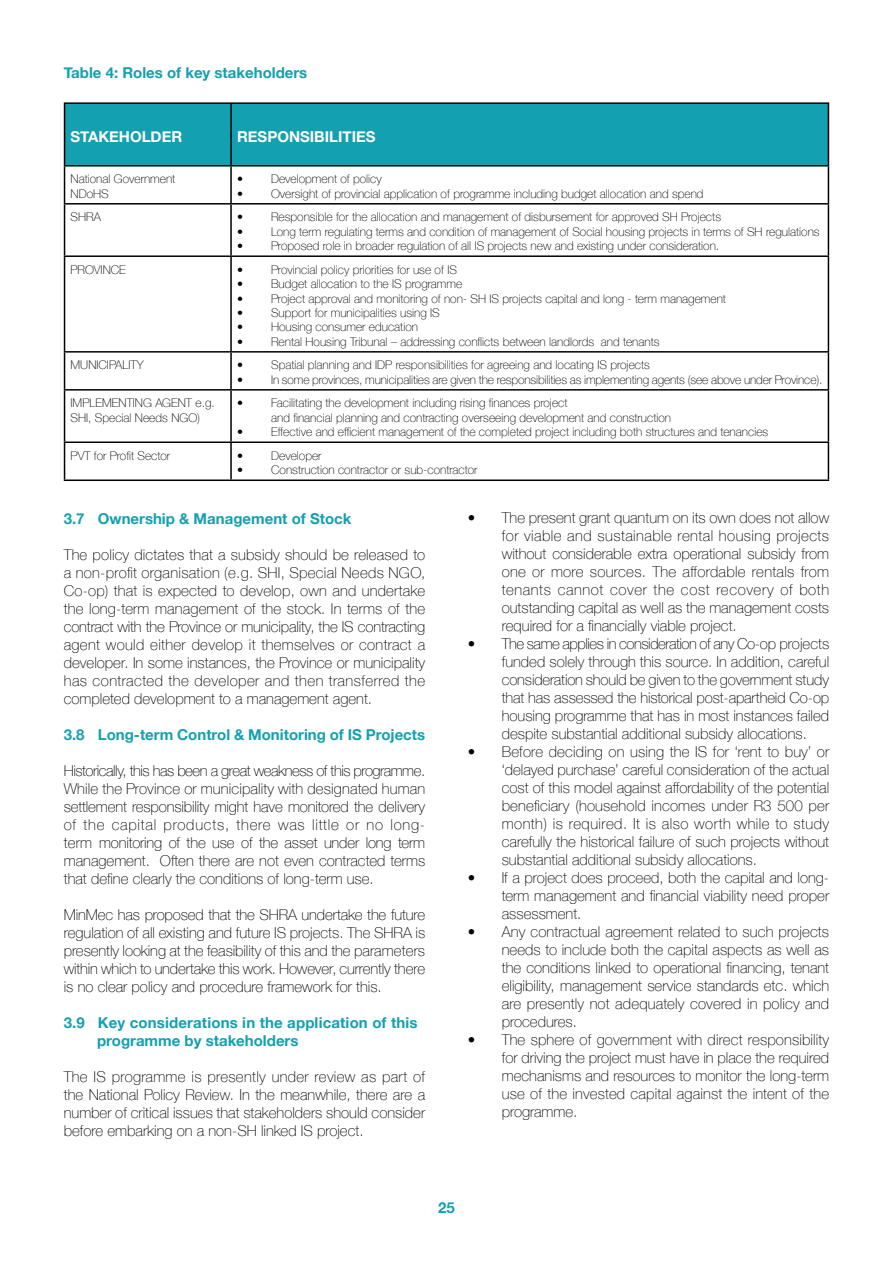
<style>
.page{position:relative;width:893px;height:1263px;background:#fff}
.page>*{position:absolute;margin:0;border:0;box-sizing:border-box;transform-origin:0 0}
.t1{font:100 15px/18px "Helvetica Neue";color:#000;text-align:justify}
.t2{font:700 15px/18px "Helvetica Neue";color:#13a0b0}
.t3{font:700 15px "Helvetica Neue";color:#fff}
.t4{font:100 12px/14.4px "Helvetica Neue";color:#000}
</style>
<div class="page">
<div style="left:65px;top:104px;width:763px;height:61px;background:#13a0b0"></div>
<hr style="left:230px;top:104px;width:2px;height:61px;background:#000">
<hr style="left:230px;top:167px;width:2px;height:36px;background:#000">
<hr style="left:230px;top:205px;width:2px;height:50px;background:#000">
<hr style="left:230px;top:257px;width:2px;height:94px;background:#000">
<hr style="left:230px;top:353px;width:2px;height:36px;background:#000">
<hr style="left:230px;top:391px;width:2px;height:50px;background:#000">
<hr style="left:230px;top:443px;width:2px;height:36px;background:#000">
<hr style="left:64px;top:102px;width:167px;height:2px;background:#000">
<hr style="left:64px;top:104px;width:1px;height:61px;background:#000">
<hr style="left:231px;top:102px;width:598px;height:2px;background:#000">
<hr style="left:828px;top:104px;width:1px;height:61px;background:#000">
<hr style="left:64px;top:165px;width:167px;height:2px;background:#000">
<hr style="left:64px;top:167px;width:1px;height:36px;background:#000">
<hr style="left:231px;top:165px;width:598px;height:2px;background:#000">
<hr style="left:828px;top:167px;width:1px;height:36px;background:#000">
<hr style="left:64px;top:203px;width:167px;height:2px;background:#000">
<hr style="left:64px;top:205px;width:1px;height:50px;background:#000">
<hr style="left:231px;top:203px;width:598px;height:2px;background:#000">
<hr style="left:828px;top:205px;width:1px;height:50px;background:#000">
<hr style="left:64px;top:255px;width:167px;height:2px;background:#000">
<hr style="left:64px;top:257px;width:1px;height:94px;background:#000">
<hr style="left:231px;top:255px;width:598px;height:2px;background:#000">
<hr style="left:828px;top:257px;width:1px;height:94px;background:#000">
<hr style="left:64px;top:351px;width:167px;height:2px;background:#000">
<hr style="left:64px;top:353px;width:1px;height:36px;background:#000">
<hr style="left:231px;top:351px;width:598px;height:2px;background:#000">
<hr style="left:828px;top:353px;width:1px;height:36px;background:#000">
<hr style="left:64px;top:389px;width:167px;height:2px;background:#000">
<hr style="left:64px;top:391px;width:1px;height:50px;background:#000">
<hr style="left:231px;top:389px;width:598px;height:2px;background:#000">
<hr style="left:828px;top:391px;width:1px;height:50px;background:#000">
<hr style="left:64px;top:441px;width:167px;height:2px;background:#000">
<hr style="left:64px;top:443px;width:1px;height:36px;background:#000">
<hr style="left:231px;top:441px;width:598px;height:2px;background:#000">
<hr style="left:828px;top:443px;width:1px;height:36px;background:#000">
<hr style="left:64px;top:479px;width:167px;height:2px;background:#000">
<hr style="left:231px;top:479px;width:598px;height:2px;background:#000">
<p class="t2" style="left:64px;top:64px;width:245px">Table 4: Roles of key stakeholders</p>
<p class="t3" style="left:71px;top:125px;width:113px">STAKEHOLDER</p>
<p class="t3" style="left:237px;top:125px;width:140px">RESPONSIBILITIES</p>
<p class="t4" style="left:71px;top:171px;width:106px">National Government<br>NDoHS</p>
<p class="t4" style="left:237px;top:171px;width:146px">• Development of policy</p>
<p class="t4" style="left:237px;top:186px;width:468px">• Oversight of provincial application of programme including budget allocation and spend</p>
<p class="t4" style="left:71px;top:209px;width:32px">SHRA</p>
<p class="t4" style="left:237px;top:209px;width:485px">• Responsible for the allocation and management of disbursement for approved SH Projects</p>
<p class="t4" style="left:237px;top:224px;width:584px">• Long term regulating terms and condition of management of Social housing projects in terms of SH regulations</p>
<p class="t4" style="left:237px;top:238px;width:484px">• Proposed role in broader regulation of all IS projects new and existing under consideration.</p>
<p class="t4" style="left:71px;top:262px;width:57px">PROVINCE</p>
<p class="t4" style="left:237px;top:262px;width:221px">• Provincial policy priorities for use of IS</p>
<p class="t4" style="left:237px;top:276px;width:227px">• Budget allocation to the IS programme</p>
<p class="t4" style="left:237px;top:291px;width:490px">• Project approval and monitoring of non- SH IS projects capital and long - term management</p>
<p class="t4" style="left:237px;top:305px;width:204px">• Support for municipalities using IS</p>
<p class="t4" style="left:237px;top:319px;width:183px">• Housing consumer education</p>
<p class="t4" style="left:237px;top:334px;width:424px">• Rental Housing Tribunal – addressing conflicts between landlords and tenants</p>
<p class="t4" style="left:71px;top:357px;width:75px">MUNICIPALITY</p>
<p class="t4" style="left:237px;top:357px;width:414px">• Spatial planning and IDP responsibilities for agreeing and locating IS projects</p>
<p class="t4" style="left:237px;top:372px;width:587px">• In some provinces, municipalities are given the responsibilities as implementing agents (see above under Province).</p>
<p class="t4" style="left:71px;top:395px;width:146px">IMPLEMENTING AGENT e.g.<br>SHI, Special Needs NGO)</p>
<p class="t4" style="left:271px;top:395px;width:402px;text-indent:-34px">• Facilitating the development including rising finances project<br>and financial planning and contracting overseeing development and construction</p>
<p class="t4" style="left:237px;top:424px;width:533px">• Effective and efficient management of the completed project including both structures and tenancies</p>
<p class="t4" style="left:71px;top:448px;width:101px">PVT for Profit Sector</p>
<p class="t4" style="left:237px;top:448px;width:86px">• Developer</p>
<p class="t4" style="left:237px;top:462px;width:242px">• Construction contractor or sub-contractor</p>
<p class="t2" style="left:64px;top:509px;width:289px">3.7 Ownership &amp; Management of Stock</p>
<p class="t1" style="left:64px;top:544px;width:363px">The policy dictates that a subsidy should be released to a non-profit organisation (e.g. SHI, Special Needs NGO, Co-op) that is expected to develop, own and undertake the long-term management of the stock. In terms of the contract with the Province or municipality, the IS contracting agent would either develop it themselves or contract a developer. In some instances, the Province or municipality has contracted the developer and then transferred the completed development to a management agent.</p>
<p class="t2" style="left:64px;top:725px;width:363px">3.8 Long-term Control &amp; Monitoring of IS Projects</p>
<p class="t1" style="left:64px;top:760px;width:363px">Historically, this has been a great weakness of this programme.<br>While the Province or municipality with designated human settlement responsibility might have monitored the delivery of the capital products, there was little or no long&shy;term monitoring of the use of the asset under long term management. Often there are not even contracted terms that define clearly the conditions of long-term use.</p>
<p class="t1" style="left:64px;top:904px;width:363px">MinMec has proposed that the SHRA undertake the future regulation of all existing and future IS projects. The SHRA is presently looking at the feasibility of this and the parameters within which to undertake this work. However, currently there is no clear policy and procedure framework for this.</p>
<p class="t2" style="left:97px;top:1013px;width:322px;text-indent:-33px">3.9 Key considerations in the application of this programme by stakeholders</p>
<p class="t1" style="left:64px;top:1066px;width:363px">The IS programme is presently under review as part of the National Policy Review. In the meanwhile, there are a number of critical issues that stakeholders should consider before embarking on a non-SH linked IS project.</p>
<p class="t1" style="left:502px;top:508px;width:329px;text-indent:-34px">• The present grant quantum on its own does not allow for viable and sustainable rental housing projects without considerable extra operational subsidy from one or more sources. The affordable rentals from tenants cannot cover the cost recovery of both outstanding capital as well as the management costs required for a financially viable project.</p>
<p class="t1" style="left:502px;top:634px;width:329px;text-indent:-34px">• The same applies in consideration of any Co-op projects funded solely through this source. In addition, careful consideration should be given to the government study that has assessed the historical post-apartheid Co-op housing programme that has in most instances failed despite substantial additional subsidy allocations.</p>
<p class="t1" style="left:502px;top:742px;width:329px;text-indent:-34px">• Before deciding on using the IS for ‘rent to buy’ or ‘delayed purchase’ careful consideration of the actual cost of this model against affordability of the potential beneficiary (household incomes under R3 500 per month) is required. It is also worth while to study carefully the historical failure of such projects without substantial additional subsidy allocations.</p>
<p class="t1" style="left:502px;top:868px;width:329px;text-indent:-34px">• If a project does proceed, both the capital and long&shy;term management and financial viability need proper assessment.</p>
<p class="t1" style="left:502px;top:922px;width:329px;text-indent:-34px">• Any contractual agreement related to such projects needs to include both the capital aspects as well as the conditions linked to operational financing, tenant eligibility, management service standards etc. which are presently not adequately covered in policy and procedures.</p>
<p class="t1" style="left:502px;top:1030px;width:329px;text-indent:-34px">• The sphere of government with direct responsibility for driving the project must have in place the required mechanisms and resources to monitor the long-term use of the invested capital against the intent of the programme.</p>
<p class="t2" style="left:438px;top:1199px;width:18px">25</p>
</div>
